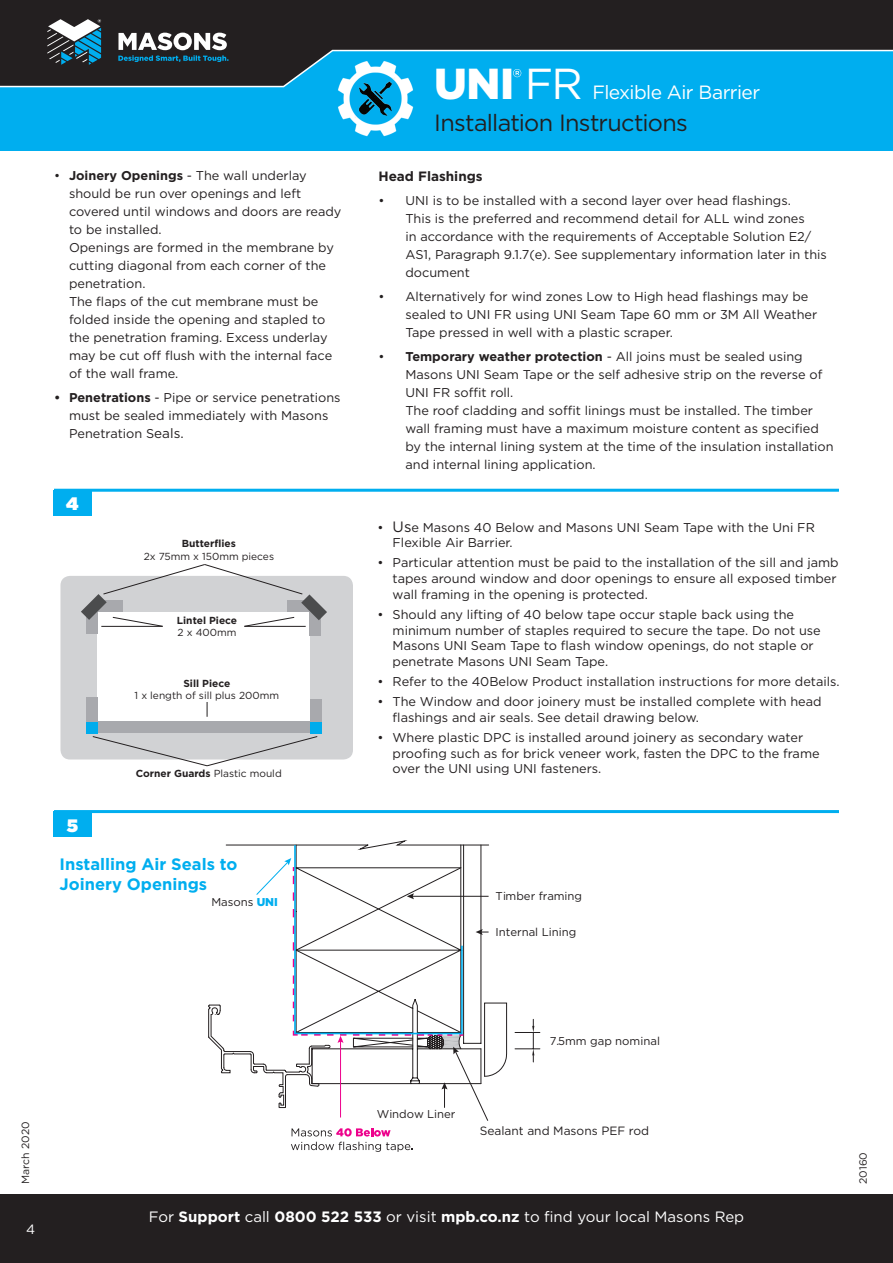
<style>
.page{position:relative;width:893px;height:1263px;background:#fff}
.page>*{position:absolute;margin:0;border:0;box-sizing:border-box;transform-origin:0 0}
.t1{font:900 43.35px "Gotham";color:#fff}
.t2{font:23.4px "Gotham";letter-spacing:-.03em;color:#231f20}
.t3{font:19.2px "Gotham";letter-spacing:-.03em;color:#fff}
.t4{font:900 18px "Gotham";color:#fff}
.MF_Paragraph{font:700 16.5px/19.8px "Gotham";color:#00aeef}
.t5{font:15px "Gotham";color:#fff}
.t6{font:700 13.5px "Gotham";color:#231f20}
.t7{font:13.5px "Gotham";color:#fff}
.t8{font:12.75px/18px "Gotham";color:#231f20}
.MF_Paragraph-2{font:12px "Gotham";color:#231f20}
.t9{font:11.4px "Gotham";color:#231f20}
.t10{font:10.5px "Gotham";color:#231f20}
.text_products{font:700 10.2px/12.3px "Gotham";color:#231f20}
.text_products-2{font:10.2px/12.3px "Gotham";color:#231f20;text-align:center}
.s1{font-weight:700}
.s2{font-size:13.5px}
.s3{font-weight:400}
.s4{font-weight:900;color:#00aeef}
.s5{font-size:15px}
</style>
<div class="page">
<div style="left:0;top:0;width:893px;height:151px;background:#00aeef"></div>
<div style="left:0;top:1194px;width:893px;height:69px;background:#231f20"></div>
<svg style="left:0;top:0;width:893px;height:88px"></svg>
<svg style="left:47px;top:19px;width:182px;height:46px;background:#4e5c63"></svg>
<svg style="left:513px;top:69px;width:8px;height:8px"></svg>
<img style="left:337px;top:60px;width:77px;height:76px">
<hr style="left:54px;top:489px;width:785px;height:3px;background:#00aeef">
<div style="left:60px;top:576px;width:293px;height:183px;background:#d1d2d4;border-radius:10px"></div>
<div style="left:98px;top:612px;width:212px;height:109px;background:#fff"></div>
<div style="left:86px;top:609px;width:12px;height:25px;background:#a8a9ad"></div>
<div style="left:310px;top:611px;width:11px;height:25px;background:#a8a9ad"></div>
<div style="left:310px;top:699px;width:12px;height:25px;background:#a8a9ad"></div>
<div style="left:86px;top:697px;width:12px;height:25px;background:#a8a9ad"></div>
<div style="left:94px;top:721px;width:216px;height:12px;background:#a8a9ad"></div>
<div style="left:86px;top:722px;width:12px;height:12px;background:#00acec"></div>
<div style="left:310px;top:722px;width:12px;height:11px;background:#00acec"></div>
<svg style="left:92px;top:736px;width:226px;height:30px"></svg>
<svg style="left:207px;top:702px;width:1px;height:15px"></svg>
<svg style="left:81px;top:564px;width:246px;height:63px"></svg>
<div style="left:53px;top:490px;width:39px;height:26px;background:#00aeef"></div>
<div style="left:53px;top:811px;width:39px;height:26px;background:#00aeef"></div>
<hr style="left:54px;top:810px;width:785px;height:3px;background:#00aeef">
<svg style="left:292px;top:1128px;width:99px;height:8px"></svg>
<svg style="left:291px;top:1142px;width:122px;height:10px"></svg>
<svg style="left:208px;top:844px;width:299px;height:277px"></svg>
<p class="t8" style="left:69px;top:166px;width:274px;text-indent:-15px">• <span class="s1">Joinery Openings</span> - The wall underlay should be run over openings and left covered until windows and doors are ready to be installed.<br>Openings are formed in the membrane by cutting diagonal from each corner of the penetration.<br>The flaps of the cut membrane must be folded inside the opening and stapled to the penetration framing. Excess underlay may be cut off flush with the internal face of the wall frame.</p>
<p class="t8" style="left:69px;top:388px;width:273px;text-indent:-15px"><span class="s1">• Penetrations</span> - Pipe or service penetrations must be sealed immediately with Masons<br>Penetration S<span class="s2">eals.</span></p>
<p class="t4" style="left:66px;top:491px;width:14px">4</p>
<p class="t4" style="left:67px;top:812px;width:13px">5</p>
<p class="text_products" style="left:182px;top:538px;width:55px">Butterflies</p>
<p class="text_products-2" style="left:144px;top:550px;width:132px">2x 75mm x 150mm pieces</p>
<p class="text_products" style="left:177px;top:614px;width:62px">Lintel Piece<br><span class="s3">2 x 400mm</span></p>
<p class="text_products-2" style="left:135px;top:677px;width:146px"><span class="s1">Sill Piece<br></span>1 x length of sill plus 200mm</p>
<p class="text_products" style="left:136px;top:767px;width:148px">Corner Guards <span class="s3">Plastic mould</span></p>
<p class="MF_Paragraph" style="left:60px;top:854px;width:179px">Installing Air Seals to<br>Joinery Openings</p>
<p class="t9" style="left:211px;top:894px;width:68px">Masons <span class="s4">UNI</span></p>
<h1 class="t1" style="left:434px;top:54px;width:150px">UNI <span class="s3">FR</span></h1>
<h3 class="t3" style="left:592px;top:80px;width:169px">Flexible Air Barrier</h3>
<h2 class="t2" style="left:434px;top:108px;width:255px">Installation Instructions</h2>
<p class="t6" style="left:378px;top:167px;width:106px">Head Flashings</p>
<p class="t8" style="left:405px;top:191px;width:423px;text-indent:-27px">• UNI is to be installed with a second layer over head flashings.<br>This is the preferred and recommend detail for ALL wind zones<br>in accordance with the requirements of Acceptable Solution E2/ AS1, Paragraph 9.1.7(e). See supplementary information later in this document</p>
<p class="t8" style="left:405px;top:287px;width:413px;text-indent:-27px">• Alternatively for wind zones Low to High head flashings may be sealed to UNI FR using UNI Seam Tape 60 mm or 3M All Weather<br>Tape pressed in well with a plastic scraper.</p>
<p class="t8" style="left:405px;top:347px;width:430px;text-indent:-27px">• <span class="s1">Temporary weather protection</span> - All joins must be sealed using Masons UNI Seam Tape or the self adhesive strip on the reverse of UNI FR soffit roll.<br>The roof cladding and soffit linings must be installed. The timber wall framing must have a maximum moisture content as specified by the internal lining system at the time of the insulation installation and internal lining application.</p>
<p class="t8" style="left:393px;top:519px;width:424px;line-height:15.8px;text-indent:-15px">• <span class="s5">Us</span>e Masons 40 Below and Masons UNI Seam Tape with the Uni FR<br>Flexible Air Barrier.</p>
<p class="t8" style="left:393px;top:555px;width:448px;line-height:15.8px;text-indent:-15px">• Particular attention must be paid to the installation of the sill and jamb tapes around window and door openings to ensure all exposed timber wall framing in the opening is protected.</p>
<p class="t8" style="left:393px;top:606px;width:430px;line-height:15.8px;text-indent:-15px">• Should any lifting of 40 below tape occur staple back using the minimum number of staples required to secure the tape. Do not use Masons UNI Seam Tape to flash window openings, do not staple or penetrate Masons UNI Seam Tape.</p>
<p class="t8" style="left:378px;top:672px;width:464px">• Refer to the 40Below Product installation instructions for more details.</p>
<p class="t8" style="left:393px;top:693px;width:431px;line-height:15.8px;text-indent:-15px">• The Window and door joinery must be installed complete with head flashings and air seals. See detail drawing below.</p>
<p class="t8" style="left:393px;top:729px;width:429px;line-height:15.8px;text-indent:-15px">• Where plastic DPC is installed around joinery as secondary water proofing such as for brick veneer work, fasten the DPC to the frame over the UNI using UNI fasteners.</p>
<p class="t9" style="left:496px;top:889px;width:88px">Timber framing</p>
<p class="t9" style="left:496px;top:925px;width:82px">Internal Lining</p>
<p class="t10" style="left:19px;top:1184px;width:64px;rotate:-90deg">March 2020</p>
<p class="t7" style="left:26px;top:1220px;width:11px">4</p>
<p class="t9" style="left:377px;top:1106px;width:80px">Window Liner</p>
<p class="t9" style="left:550px;top:1033px;width:112px">7.5mm gap nominal</p>
<p class="MF_Paragraph-2" style="left:480px;top:1123px;width:171px">Sealant and Masons PEF rod</p>
<p class="t5" style="left:149px;top:1207px;width:597px">For <span class="s1">Support</span> call <span class="s1">0800 522 533</span> or visit <span class="s1">mpb.co.nz</span> to find your local Masons Rep</p>
<p class="t10" style="left:856px;top:1184px;width:33px;rotate:-90deg">20160</p>
</div>
